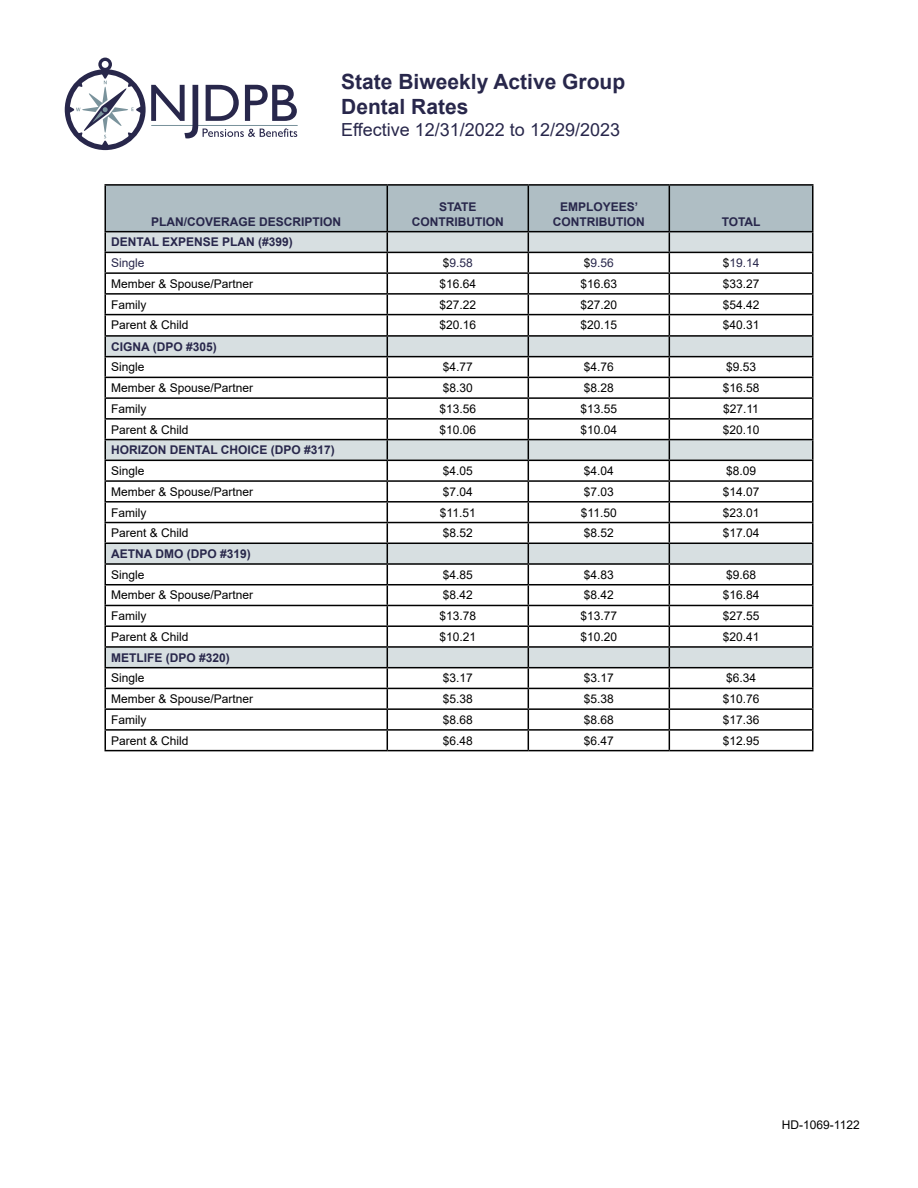
<style>
.page{position:relative;width:918px;height:1188px;background:#fff}
.page>*{position:absolute;margin:0;border:0;box-sizing:border-box;transform-origin:0 0}
.t1{font:700 21px/25.2px "Arial";color:#28274b}
.t2{font:18px "Arial";color:#28274b}
.t3{font:12px "Arial";color:#000}
.t4{font:700 12px/14.4px "Arial";color:#28274b;text-align:center}
.t5{font:12px "Arial";color:#28274b}
.s1{color:#000}
</style>
<div class="page">
<svg style="left:65px;top:58px;width:233px;height:92px"></svg>
<hr style="left:104px;top:184px;width:283px;height:2px;background:#000">
<hr style="left:387px;top:184px;width:141px;height:2px;background:#000">
<hr style="left:528px;top:184px;width:141px;height:2px;background:#000">
<hr style="left:669px;top:184px;width:145px;height:2px;background:#000">
<hr style="left:104px;top:750px;width:283px;height:1px;background:#000">
<hr style="left:387px;top:750px;width:141px;height:1px;background:#000">
<hr style="left:528px;top:750px;width:141px;height:1px;background:#000">
<hr style="left:669px;top:750px;width:145px;height:1px;background:#000">
<svg style="left:104px;top:185px;width:710px;height:565px"></svg>
<hr style="left:104px;top:563px;width:283px;height:2px;background:#000">
<hr style="left:387px;top:563px;width:141px;height:2px;background:#000">
<hr style="left:528px;top:563px;width:141px;height:2px;background:#000">
<hr style="left:669px;top:563px;width:145px;height:2px;background:#000">
<hr style="left:104px;top:231px;width:283px;height:1px;background:#000">
<hr style="left:104px;top:232px;width:2px;height:20px;background:#000">
<hr style="left:387px;top:231px;width:141px;height:1px;background:#000">
<hr style="left:528px;top:231px;width:141px;height:1px;background:#000">
<hr style="left:669px;top:231px;width:145px;height:1px;background:#000">
<hr style="left:812px;top:232px;width:2px;height:20px;background:#000">
<hr style="left:104px;top:252px;width:283px;height:1px;background:#000">
<hr style="left:387px;top:252px;width:141px;height:1px;background:#000">
<hr style="left:528px;top:252px;width:141px;height:1px;background:#000">
<hr style="left:669px;top:252px;width:145px;height:1px;background:#000">
<h1 class="t1" style="left:341px;top:69px;width:285px">State Biweekly Active Group<br>Dental Rates</h1>
<h2 class="t2" style="left:341px;top:117px;width:280px">Effective 12/31/2022 to 12/29/2023</h2>
<p class="t4" style="left:151px;top:214px;width:192px">PLAN/COVERAGE DESCRIPTION</p>
<p class="t4" style="left:412px;top:200px;width:93px">STATE<br>CONTRIBUTION</p>
<p class="t4" style="left:553px;top:200px;width:93px">EMPLOYEES’<br>CONTRIBUTION</p>
<p class="t4" style="left:722px;top:214px;width:40px">TOTAL</p>
<p class="t4" style="left:111px;top:235px;width:183px">DENTAL EXPENSE PLAN (#399)</p>
<p class="t5" style="left:111px;top:255px;width:35px">Single</p>
<p class="t5" style="left:443px;top:255px;width:32px"><span class="s1">$</span>9.58</p>
<p class="t5" style="left:584px;top:255px;width:32px"><span class="s1">$</span>9.56</p>
<p class="t5" style="left:723px;top:255px;width:38px"><span class="s1">$</span>19.14</p>
<p class="t3" style="left:111px;top:275px;width:144px">Member &amp; Spouse/Partner</p>
<p class="t3" style="left:439px;top:275px;width:38px">$16.64</p>
<p class="t3" style="left:580px;top:275px;width:38px">$16.63</p>
<p class="t3" style="left:723px;top:275px;width:38px">$33.27</p>
<p class="t3" style="left:111px;top:296px;width:37px">Family</p>
<p class="t3" style="left:439px;top:296px;width:38px">$27.22</p>
<p class="t3" style="left:580px;top:296px;width:38px">$27.20</p>
<p class="t3" style="left:723px;top:296px;width:38px">$54.42</p>
<p class="t3" style="left:111px;top:317px;width:79px">Parent &amp; Child</p>
<p class="t3" style="left:439px;top:317px;width:38px">$20.16</p>
<p class="t3" style="left:580px;top:317px;width:38px">$20.15</p>
<p class="t3" style="left:723px;top:317px;width:38px">$40.31</p>
<p class="t4" style="left:111px;top:339px;width:107px">CIGNA (DPO #305)</p>
<p class="t3" style="left:111px;top:359px;width:35px">Single</p>
<p class="t3" style="left:443px;top:359px;width:32px">$4.77</p>
<p class="t3" style="left:584px;top:359px;width:32px">$4.76</p>
<p class="t3" style="left:726px;top:359px;width:32px">$9.53</p>
<p class="t3" style="left:111px;top:380px;width:144px">Member &amp; Spouse/Partner</p>
<p class="t3" style="left:443px;top:380px;width:32px">$8.30</p>
<p class="t3" style="left:584px;top:380px;width:32px">$8.28</p>
<p class="t3" style="left:723px;top:380px;width:38px">$16.58</p>
<p class="t3" style="left:111px;top:400px;width:37px">Family</p>
<p class="t3" style="left:439px;top:400px;width:38px">$13.56</p>
<p class="t3" style="left:580px;top:400px;width:38px">$13.55</p>
<p class="t3" style="left:723px;top:400px;width:37px">$27.11</p>
<p class="t3" style="left:111px;top:421px;width:79px">Parent &amp; Child</p>
<p class="t3" style="left:439px;top:421px;width:38px">$10.06</p>
<p class="t3" style="left:580px;top:421px;width:38px">$10.04</p>
<p class="t3" style="left:723px;top:421px;width:38px">$20.10</p>
<p class="t4" style="left:111px;top:443px;width:225px">HORIZON DENTAL CHOICE (DPO #317)</p>
<p class="t3" style="left:111px;top:463px;width:35px">Single</p>
<p class="t3" style="left:443px;top:463px;width:32px">$4.05</p>
<p class="t3" style="left:584px;top:463px;width:32px">$4.04</p>
<p class="t3" style="left:726px;top:463px;width:32px">$8.09</p>
<p class="t3" style="left:111px;top:483px;width:144px">Member &amp; Spouse/Partner</p>
<p class="t3" style="left:443px;top:483px;width:32px">$7.04</p>
<p class="t3" style="left:584px;top:483px;width:32px">$7.03</p>
<p class="t3" style="left:723px;top:483px;width:38px">$14.07</p>
<p class="t3" style="left:111px;top:504px;width:37px">Family</p>
<p class="t3" style="left:440px;top:504px;width:37px">$11.51</p>
<p class="t3" style="left:581px;top:504px;width:37px">$11.50</p>
<p class="t3" style="left:723px;top:504px;width:38px">$23.01</p>
<p class="t3" style="left:111px;top:525px;width:79px">Parent &amp; Child</p>
<p class="t3" style="left:443px;top:525px;width:32px">$8.52</p>
<p class="t3" style="left:584px;top:525px;width:32px">$8.52</p>
<p class="t3" style="left:723px;top:525px;width:38px">$17.04</p>
<p class="t4" style="left:111px;top:547px;width:141px">AETNA DMO (DPO #319)</p>
<p class="t3" style="left:111px;top:566px;width:35px">Single</p>
<p class="t3" style="left:443px;top:566px;width:32px">$4.85</p>
<p class="t3" style="left:584px;top:566px;width:32px">$4.83</p>
<p class="t3" style="left:726px;top:566px;width:32px">$9.68</p>
<p class="t3" style="left:111px;top:587px;width:144px">Member &amp; Spouse/Partner</p>
<p class="t3" style="left:443px;top:587px;width:32px">$8.42</p>
<p class="t3" style="left:584px;top:587px;width:32px">$8.42</p>
<p class="t3" style="left:723px;top:587px;width:38px">$16.84</p>
<p class="t3" style="left:111px;top:608px;width:37px">Family</p>
<p class="t3" style="left:439px;top:608px;width:38px">$13.78</p>
<p class="t3" style="left:580px;top:608px;width:38px">$13.77</p>
<p class="t3" style="left:723px;top:608px;width:38px">$27.55</p>
<p class="t3" style="left:111px;top:628px;width:79px">Parent &amp; Child</p>
<p class="t3" style="left:439px;top:628px;width:38px">$10.21</p>
<p class="t3" style="left:580px;top:628px;width:38px">$10.20</p>
<p class="t3" style="left:723px;top:628px;width:38px">$20.41</p>
<p class="t4" style="left:111px;top:650px;width:120px">METLIFE (DPO #320)</p>
<p class="t3" style="left:111px;top:670px;width:35px">Single</p>
<p class="t3" style="left:443px;top:670px;width:32px">$3.17</p>
<p class="t3" style="left:584px;top:670px;width:32px">$3.17</p>
<p class="t3" style="left:726px;top:670px;width:32px">$6.34</p>
<p class="t3" style="left:111px;top:691px;width:144px">Member &amp; Spouse/Partner</p>
<p class="t3" style="left:443px;top:691px;width:32px">$5.38</p>
<p class="t3" style="left:584px;top:691px;width:32px">$5.38</p>
<p class="t3" style="left:723px;top:691px;width:38px">$10.76</p>
<p class="t3" style="left:111px;top:711px;width:37px">Family</p>
<p class="t3" style="left:443px;top:711px;width:32px">$8.68</p>
<p class="t3" style="left:584px;top:711px;width:32px">$8.68</p>
<p class="t3" style="left:723px;top:711px;width:38px">$17.36</p>
<p class="t3" style="left:111px;top:732px;width:79px">Parent &amp; Child</p>
<p class="t3" style="left:443px;top:732px;width:32px">$6.48</p>
<p class="t3" style="left:584px;top:732px;width:32px">$6.47</p>
<p class="t3" style="left:723px;top:732px;width:38px">$12.95</p>
<p class="t3" style="left:782px;top:1116px;width:79px">HD-1069-1122</p>
</div>
